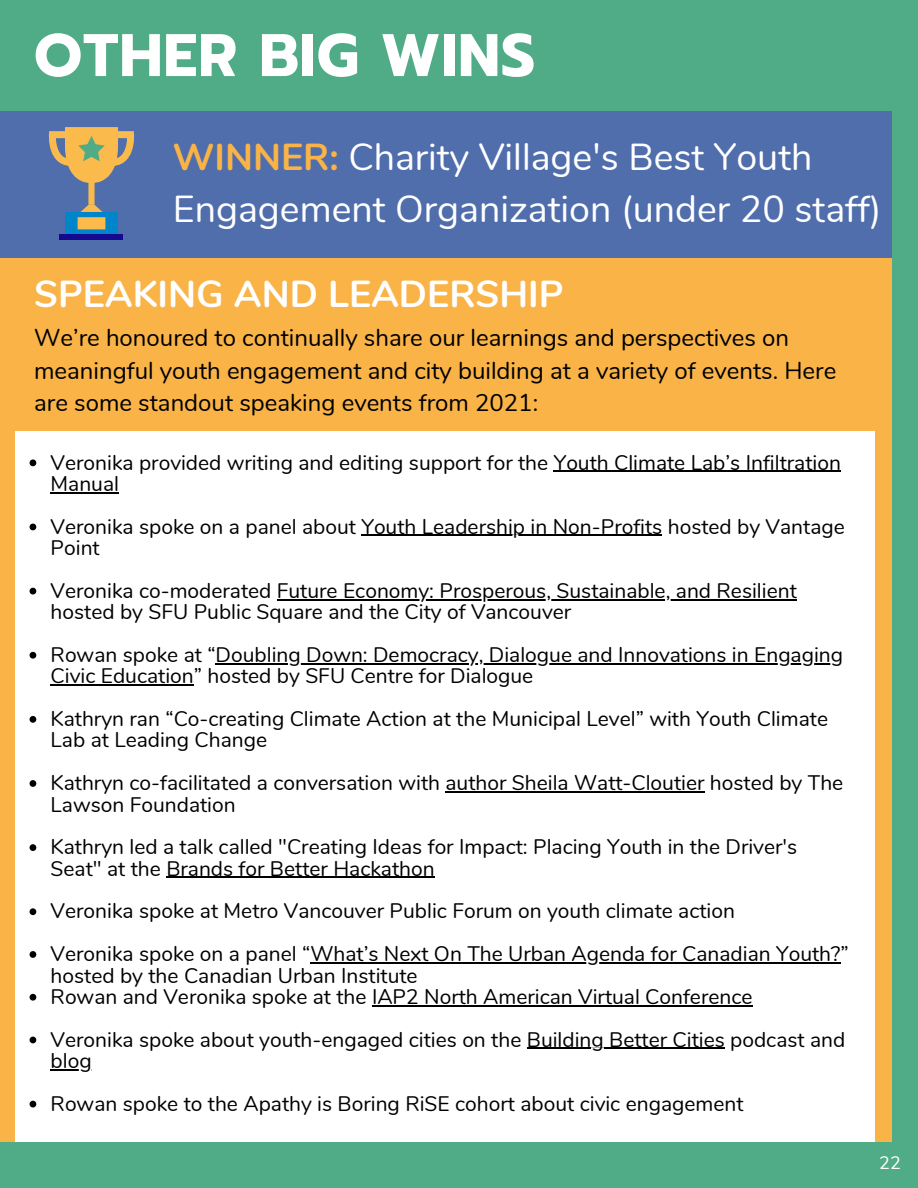
<style>
.page{position:relative;width:918px;height:1188px;background:#50ac87}
.page>*{position:absolute;margin:0;border:0;box-sizing:border-box;transform-origin:0 0}
.t1{font:700 60px "Prompt";letter-spacing:.015em;color:#fff}
.t2{font:37.5px/51.8px "Nunito";color:#fff}
.t3{font:700 37.5px "Nunito";color:#fff}
.t4{font:24px/32.7px "Nunito";color:#000}
.t5{font:21px/21.3px "Nunito";color:#000}
.t6{font:18px "Nunito";color:#fff}
.s1{font-weight:700;color:#f9b347}
</style>
<div class="page">
<div style="left:0;top:111px;width:892px;height:147px;background:#506dac"></div>
<div style="left:0;top:259px;width:892px;height:883px;background:#f9b347"></div>
<div style="left:65px;top:212px;width:53px;height:23px;background:#0085ca"></div>
<div style="left:60px;top:235px;width:63px;height:5px;background:#14098f"></div>
<div style="left:78px;top:217px;width:27px;height:12px;background:#fabb4c"></div>
<svg style="left:49px;top:127px;width:85px;height:85px"></svg>
<div style="left:15px;top:431px;width:859px;height:711px;background:#fff"></div>
<svg style="left:30px;top:459px;width:6px;height:7px"></svg>
<hr style="left:554px;top:471px;width:287px;height:1px;background:#000">
<hr style="left:51px;top:492px;width:68px;height:1px;background:#000">
<svg style="left:30px;top:524px;width:6px;height:6px"></svg>
<hr style="left:361px;top:535px;width:301px;height:1px;background:#000">
<svg style="left:30px;top:588px;width:6px;height:6px"></svg>
<hr style="left:277px;top:599px;width:520px;height:1px;background:#000">
<svg style="left:30px;top:652px;width:6px;height:7px"></svg>
<hr style="left:216px;top:663px;width:627px;height:1px;background:#000">
<hr style="left:51px;top:684px;width:143px;height:2px;background:#000">
<svg style="left:30px;top:716px;width:6px;height:7px"></svg>
<svg style="left:30px;top:780px;width:6px;height:7px"></svg>
<hr style="left:446px;top:791px;width:259px;height:1px;background:#000">
<svg style="left:30px;top:844px;width:6px;height:7px"></svg>
<hr style="left:166px;top:877px;width:269px;height:1px;background:#000">
<svg style="left:30px;top:908px;width:6px;height:7px"></svg>
<svg style="left:30px;top:951px;width:6px;height:7px"></svg>
<hr style="left:310px;top:962px;width:531px;height:1px;background:#000">
<svg style="left:30px;top:994px;width:6px;height:7px"></svg>
<hr style="left:372px;top:1005px;width:381px;height:1px;background:#000">
<svg style="left:30px;top:1037px;width:6px;height:6px"></svg>
<hr style="left:527px;top:1048px;width:198px;height:1px;background:#000">
<hr style="left:51px;top:1069px;width:41px;height:1px;background:#000">
<svg style="left:30px;top:1101px;width:6px;height:6px"></svg>
<h1 class="t1" style="left:34px;top:11px;width:502px">OTHER BIG WINS</h1>
<h2 class="t2" style="left:173px;top:132px;width:710px"><span class="s1">WINNER:</span> Charity Village's Best Youth<br>Engagement Organization (under 20 staff)</h2>
<h2 class="t3" style="left:34px;top:269px;width:531px">SPEAKING AND LEADERSHIP</h2>
<p class="t4" style="left:34px;top:322px;width:804px">We’re honoured to continually share our learnings and perspectives on meaningful youth engagement and city building at a variety of events. Here are some standout speaking events from 2021:</p>
<p class="t5" style="left:51px;top:452px;width:792px">Veronika provided writing and editing support for the Youth Climate Lab’s Infiltration<br>Manual</p>
<p class="t5" style="left:51px;top:516px;width:796px">Veronika spoke on a panel about Youth Leadership in Non-Profits hosted by Vantage<br>Point</p>
<p class="t5" style="left:51px;top:580px;width:748px">Veronika co-moderated Future Economy: Prosperous, Sustainable, and Resilient hosted by SFU Public Square and the City of Vancouver</p>
<p class="t5" style="left:51px;top:644px;width:794px">Rowan spoke at “Doubling Down: Democracy, Dialogue and Innovations in Engaging<br>Civic Education” hosted by SFU Centre for Dialogue</p>
<p class="t5" style="left:51px;top:709px;width:779px">Kathryn ran “Co-creating Climate Action at the Municipal Level” with Youth Climate<br>Lab at Leading Change</p>
<p class="t5" style="left:51px;top:773px;width:794px">Kathryn co-facilitated a conversation with author Sheila Watt-Cloutier hosted by The<br>Lawson Foundation</p>
<p class="t5" style="left:51px;top:837px;width:748px">Kathryn led a talk called "Creating Ideas for Impact: Placing Youth in the Driver's<br>Seat" at the Brands for Better Hackathon</p>
<p class="t5" style="left:51px;top:890px;width:800px;line-height:42.8px">Veronika spoke at Metro Vancouver Public Forum on youth climate action<br>Veronika spoke on a panel “What’s Next On The Urban Agenda for Canadian Youth?”</p>
<p class="t5" style="left:51px;top:965px;width:703px">hosted by the Canadian Urban Institute<br>Rowan and Veronika spoke at the IAP2 North American Virtual Conference</p>
<p class="t5" style="left:51px;top:1029px;width:796px">Veronika spoke about youth-engaged cities on the Building Better Cities podcast and blog</p>
<p class="t5" style="left:51px;top:1093px;width:694px">Rowan spoke to the Apathy is Boring RiSE cohort about civic engagement</p>
<p class="t6" style="left:879px;top:1151px;width:23px">22</p>
</div>
